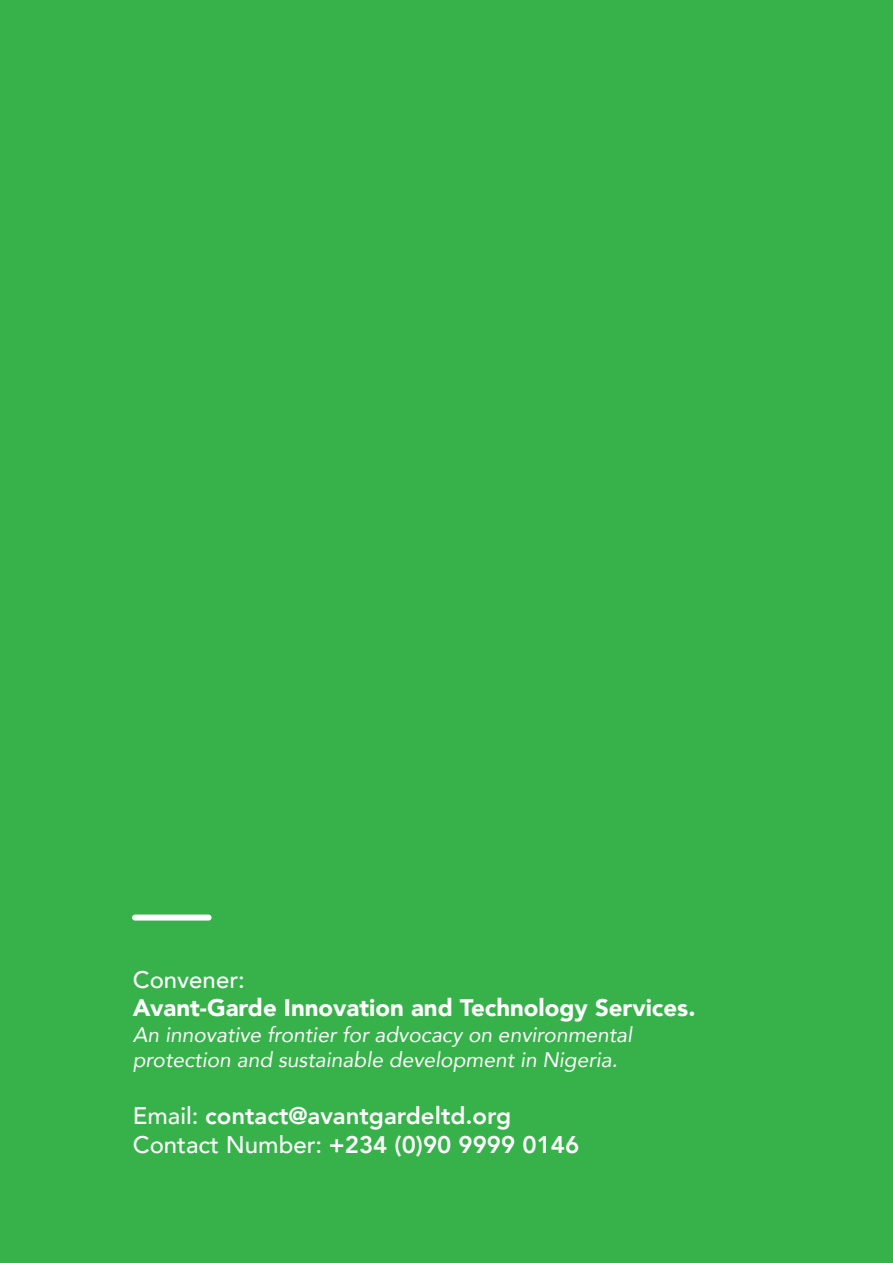
<style>
.page{position:relative;width:893px;height:1263px;background:#37b24a}
.page>*{position:absolute;margin:0;border:0;box-sizing:border-box;transform-origin:0 0}
.t1{font:800 24px/28.8px "Avenir";color:#fff}
.t2{font:900 24px "Avenir";color:#fff}
.t3{font:500 24px "Avenir";color:#fff}
.t4{font:italic 21px/25.2px "Avenir";color:#fff}
.s1{font-weight:500}
</style>
<div class="page">
<div style="left:135px;top:914px;width:74px;height:6px;background:#fff"></div>
<p class="t3" style="left:133px;top:958px;width:114px">Convener:</p>
<p class="t2" style="left:133px;top:987px;width:564px">Avant-Garde Innovation and Technology Services.</p>
<p class="t4" style="left:133px;top:1021px;width:501px">An innovative frontier for advocacy on environmental protection and sustainable development in Nigeria.</p>
<p class="t1" style="left:133px;top:1102px;width:448px"><span class="s1">Email:</span> contact@avantgardeltd.org<br><span class="s1">Contact Number:</span> +234 (0)90 9999 0146</p>
</div>
